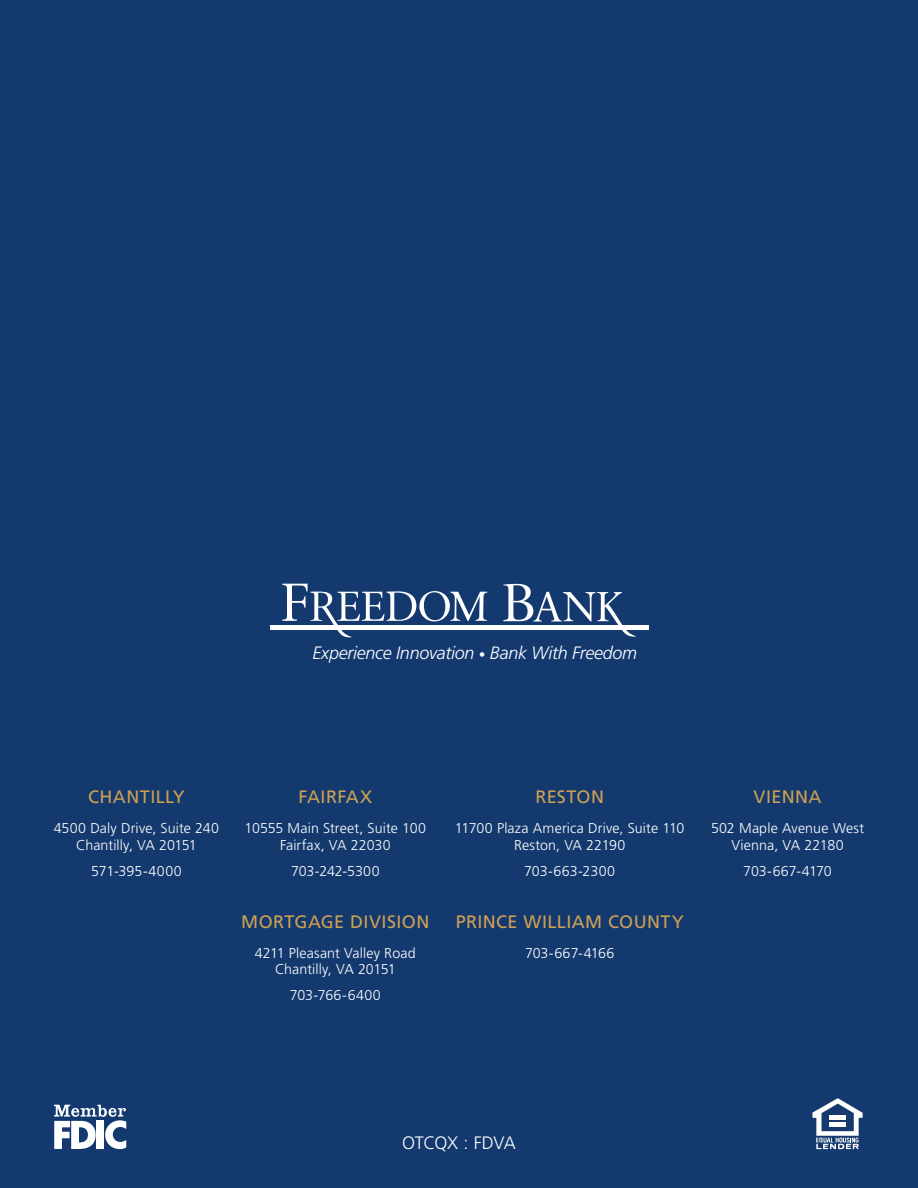
<style>
.page{position:relative;width:918px;height:1188px;background:#13396e}
.page>*{position:absolute;margin:0;border:0;box-sizing:border-box;transform-origin:0 0}
.t1{font:18px "Frutiger";letter-spacing:.025em;color:#cda054}
.t2{font:300 18px "Frutiger";letter-spacing:-.02em;color:#fff}
.t3{font:italic 300 17.85px "Frutiger";letter-spacing:-.015em;color:#fff}
.t4{font:300 14.25px/16.5px "Frutiger";letter-spacing:.005em;color:#fff;text-align:center}
.t5{font:300 14.25px "Frutiger";letter-spacing:-.015em;color:#fff}
.s1{font-size:12.9px}
</style>
<div class="page">
<div style="left:270px;top:625px;width:378px;height:5px;background:#fff"></div>
<svg style="left:282px;top:584px;width:205px;height:53px"></svg>
<svg style="left:503px;top:584px;width:133px;height:53px"></svg>
<svg style="left:54px;top:1105px;width:72px;height:44px"></svg>
<div style="left:96px;top:1121px;width:8px;height:28px;background:#fff"></div>
<svg style="left:812px;top:1098px;width:51px;height:51px"></svg>
<p class="t3" style="left:313px;top:642px;width:326px">Experience Innovation <span class="s1">•</span> Bank With Freedom</p>
<p class="t1" style="left:88px;top:786px;width:98px">CHANTILLY</p>
<p class="t4" style="left:54px;top:820px;width:167px">4500 Daly Drive, Suite 240<br>Chantilly, VA 20151</p>
<p class="t4" style="left:91px;top:863px;width:92px">571-395-4000</p>
<p class="t1" style="left:298px;top:786px;width:75px">FAIRFAX</p>
<p class="t4" style="left:245px;top:820px;width:183px">10555 Main Street, Suite 100<br>Fairfax, VA 22030</p>
<p class="t4" style="left:291px;top:863px;width:90px">703-242-5300</p>
<p class="t1" style="left:241px;top:911px;width:190px">MORTGAGE DIVISION</p>
<p class="t4" style="left:255px;top:944px;width:162px">4211 Pleasant Valley Road<br>Chantilly, VA 20151</p>
<p class="t4" style="left:290px;top:987px;width:93px">703-766-6400</p>
<p class="t1" style="left:535px;top:786px;width:70px">RESTON</p>
<p class="t4" style="left:455px;top:820px;width:231px">11700 Plaza America Drive, Suite 110<br>Reston, VA 22190</p>
<p class="t4" style="left:524px;top:863px;width:92px">703-663-2300</p>
<p class="t1" style="left:456px;top:911px;width:230px">PRINCE WILLIAM COUNTY</p>
<p class="t4" style="left:525px;top:944px;width:91px">703-667-4166</p>
<p class="t1" style="left:754px;top:786px;width:70px">VIENNA</p>
<p class="t4" style="left:711px;top:820px;width:155px">502 Maple Avenue West<br>Vienna, VA 22180</p>
<p class="t5" style="left:743px;top:863px;width:90px">703-667-4170</p>
<p class="t2" style="left:402px;top:1133px;width:115px">OTCQX : FDVA</p>
</div>
